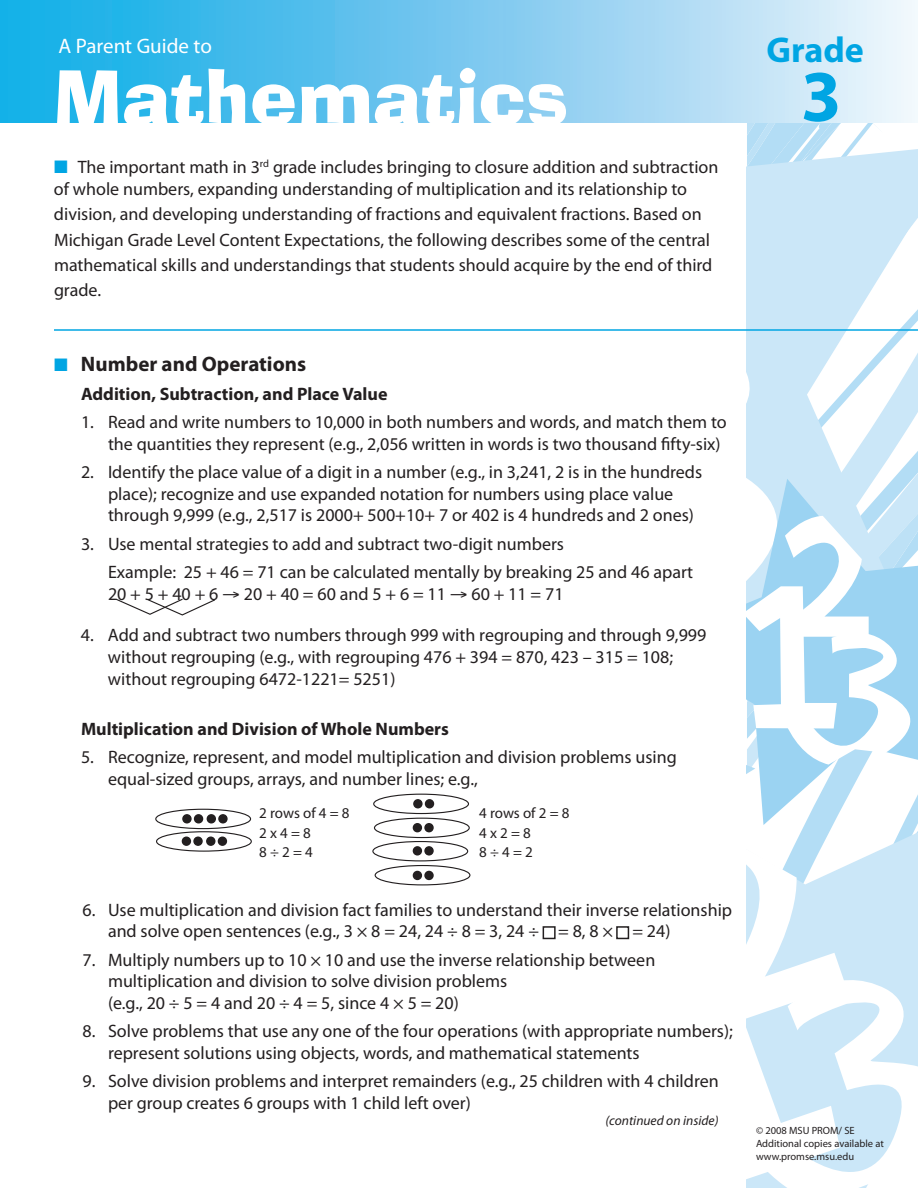
<style>
.page{position:relative;width:918px;height:1188px;background:#fff}
.page>*{position:absolute;margin:0;border:0;box-sizing:border-box;transform-origin:0 0}
.t1{font:75.15px "Ad Lib BT";color:#fff}
.t2{font:700 73.35px "Myriad Pro";color:#00a5e3}
.t3{font:700 36px "Myriad Pro";color:#00a5e3}
.t4{font:700 21px "Myriad Pro";color:#231f20}
.t5{font:21px "Myriad Pro";color:#fff}
.t6{font:18px/21.6px "Myriad Pro";color:#231f20}
.t7{font:700 18px "Myriad Pro";color:#231f20}
.t8{font:15px/19.5px "Myriad Pro";letter-spacing:-.005em;color:#231f20}
.t9{font:italic 13.5px "Myriad Pro";color:#231f20}
.t10{font:10.5px/12.6px "Myriad Pro";color:#231f20}
.s1{color:#00a5e3}
</style>
<div class="page">
<svg style="left:747px;top:122px;width:171px;height:1066px"></svg>
<div style="left:0;top:0;width:918px;height:122px;background:linear-gradient(to right,#08a8e5,#edf0fa)"></div>
<hr style="left:54px;top:329px;width:864px;height:2px;background:#00a5e3">
<svg style="left:115px;top:598px;width:100px;height:18px"></svg>
<div style="left:155px;top:809px;width:96px;height:20px;border:1px solid #231f20;border-radius:50%"></div>
<div style="left:156px;top:831px;width:96px;height:21px;border:1px solid #231f20;border-radius:50%"></div>
<div style="left:373px;top:794px;width:96px;height:20px;border:1px solid #231f20;border-radius:50%"></div>
<div style="left:374px;top:818px;width:96px;height:20px;border:1px solid #231f20;border-radius:50%"></div>
<div style="left:372px;top:841px;width:96px;height:20px;border:1px solid #231f20;border-radius:50%"></div>
<div style="left:375px;top:865px;width:95px;height:20px;border:1px solid #231f20;border-radius:50%"></div>
<div style="left:207px;top:815px;width:8px;height:8px;background:#231f20;border-radius:50%"></div>
<div style="left:207px;top:814px;width:9px;height:10px;border:2px solid #231f20;border-radius:50%"></div>
<div style="left:219px;top:815px;width:8px;height:8px;background:#231f20;border-radius:50%"></div>
<div style="left:218px;top:814px;width:10px;height:10px;border:2px solid #231f20;border-radius:50%"></div>
<div style="left:183px;top:815px;width:8px;height:8px;background:#231f20;border-radius:50%"></div>
<div style="left:182px;top:814px;width:10px;height:10px;border:2px solid #231f20;border-radius:50%"></div>
<div style="left:195px;top:815px;width:7px;height:8px;background:#231f20;border-radius:50%"></div>
<div style="left:194px;top:814px;width:9px;height:10px;border:2px solid #231f20;border-radius:50%"></div>
<div style="left:207px;top:837px;width:8px;height:8px;background:#231f20;border-radius:50%"></div>
<div style="left:206px;top:837px;width:9px;height:9px;border:2px solid #231f20;border-radius:50%"></div>
<div style="left:218px;top:837px;width:8px;height:8px;background:#231f20;border-radius:50%"></div>
<div style="left:218px;top:837px;width:9px;height:9px;border:2px solid #231f20;border-radius:50%"></div>
<div style="left:182px;top:837px;width:8px;height:8px;background:#231f20;border-radius:50%"></div>
<div style="left:182px;top:837px;width:9px;height:9px;border:2px solid #231f20;border-radius:50%"></div>
<div style="left:194px;top:837px;width:8px;height:8px;background:#231f20;border-radius:50%"></div>
<div style="left:193px;top:837px;width:10px;height:9px;border:2px solid #231f20;border-radius:50%"></div>
<div style="left:414px;top:800px;width:8px;height:8px;background:#231f20;border-radius:50%"></div>
<div style="left:413px;top:799px;width:10px;height:9px;border:2px solid #231f20;border-radius:50%"></div>
<div style="left:426px;top:800px;width:7px;height:8px;background:#231f20;border-radius:50%"></div>
<div style="left:425px;top:799px;width:9px;height:9px;border:2px solid #231f20;border-radius:50%"></div>
<div style="left:413px;top:824px;width:8px;height:8px;background:#231f20;border-radius:50%"></div>
<div style="left:413px;top:823px;width:9px;height:9px;border:2px solid #231f20;border-radius:50%"></div>
<div style="left:425px;top:824px;width:8px;height:8px;background:#231f20;border-radius:50%"></div>
<div style="left:424px;top:823px;width:10px;height:9px;border:2px solid #231f20;border-radius:50%"></div>
<div style="left:413px;top:847px;width:8px;height:8px;background:#231f20;border-radius:50%"></div>
<div style="left:413px;top:846px;width:9px;height:10px;border:2px solid #231f20;border-radius:50%"></div>
<div style="left:425px;top:847px;width:8px;height:8px;background:#231f20;border-radius:50%"></div>
<div style="left:424px;top:846px;width:10px;height:10px;border:2px solid #231f20;border-radius:50%"></div>
<div style="left:413px;top:872px;width:8px;height:7px;background:#231f20;border-radius:50%"></div>
<div style="left:413px;top:871px;width:9px;height:9px;border:2px solid #231f20;border-radius:50%"></div>
<div style="left:425px;top:872px;width:8px;height:7px;background:#231f20;border-radius:50%"></div>
<div style="left:424px;top:871px;width:10px;height:9px;border:2px solid #231f20;border-radius:50%"></div>
<div style="left:543px;top:926px;width:13px;height:13px;border:2px solid #231f20"></div>
<div style="left:616px;top:926px;width:13px;height:13px;border:2px solid #231f20"></div>
<p class="t5" style="left:58px;top:34px;width:155px">A Parent Guide to</p>
<h1 class="t1" style="left:53px;top:49px;width:517px">Mathematics</h1>
<p class="t6" style="left:54px;top:156px;width:666px"><span class="s1">■</span> The important math in 3<sup>rd</sup> grade includes bringing to closure addition and subtraction of whole numbers, expanding understanding of multiplication and its relationship to</p>
<p class="t6" style="left:54px;top:202px;width:660px;line-height:25.3px">division, and developing understanding of fractions and equivalent fractions. Based on Michigan Grade Level Content Expectations, the following describes some of the central mathematical skills and understandings that students should acquire by the end of third grade.</p>
<p class="t4" style="left:54px;top:353px;width:254px"><span class="s1">■</span> Number and Operations</p>
<p class="t7" style="left:81px;top:384px;width:308px">Addition, Subtraction, and Place Value</p>
<p class="t6" style="left:108px;top:412px;width:620px;text-indent:-27px">1. Read and write numbers to 10,000 in both numbers and words, and match them to the quantities they represent (e.g., 2,056 written in words is two thousand fifty-six)</p>
<p class="t6" style="left:108px;top:462px;width:596px;text-indent:-27px">2. Identify the place value of a digit in a number (e.g., in 3,241, 2 is in the hundreds place); recognize and use expanded notation for numbers using place value through 9,999 (e.g., 2,517 is 2000+ 500+10+ 7 or 402 is 4 hundreds and 2 ones)</p>
<p class="t6" style="left:108px;top:530px;width:587px;line-height:28.3px;text-indent:-27px">3. Use mental strategies to add and subtract two-digit numbers<br>Example: 25 + 46 = 71 can be calculated mentally by breaking 25 and 46 apart</p>
<p class="t6" style="left:108px;top:583px;width:457px">20 + 5 + 40 + 6 → 20 + 40 = 60 and 5 + 6 = 11 → 60 + 11 = 71</p>
<p class="t6" style="left:108px;top:625px;width:600px;text-indent:-27px">4. Add and subtract two numbers through 999 with regrouping and through 9,999 without regrouping (e.g., with regrouping 476 + 394 = 870, 423 – 315 = 108; without regrouping 6472-1221= 5251)</p>
<p class="t7" style="left:81px;top:719px;width:369px">Multiplication and Division of Whole Numbers</p>
<p class="t6" style="left:108px;top:747px;width:570px;text-indent:-27px">5. Recognize, represent, and model multiplication and division problems using equal-sized groups, arrays, and number lines; e.g.,</p>
<p class="t8" style="left:259px;top:804px;width:92px">2 rows of 4 = 8<br>2 x 4 = 8<br>8 ÷ 2 = 4</p>
<p class="t8" style="left:479px;top:804px;width:92px">4 rows of 2 = 8<br>4 x 2 = 8<br>8 ÷ 4 = 2</p>
<p class="t6" style="left:108px;top:899px;width:626px;text-indent:-26px">6. Use multiplication and division fact families to understand their inverse relationship and solve open sentences (e.g., 3 × 8 = 24, 24 ÷ 8 = 3, 24 ÷ = 8, 8 × = 24)</p>
<p class="t6" style="left:108px;top:949px;width:549px;text-indent:-26px">7. Multiply numbers up to 10 × 10 and use the inverse relationship between multiplication and division to solve division problems<br>(e.g., 20 ÷ 5 = 4 and 20 ÷ 4 = 5, since 4 × 5 = 20)</p>
<p class="t6" style="left:108px;top:1021px;width:626px;text-indent:-26px">8. Solve problems that use any one of the four operations (with appropriate numbers); represent solutions using objects, words, and mathematical statements</p>
<p class="t6" style="left:108px;top:1071px;width:612px;text-indent:-26px">9. Solve division problems and interpret remainders (e.g., 25 children with 4 children per group creates 6 groups with 1 child left over)</p>
<p class="t9" style="left:606px;top:1114px;width:114px">(continued on inside)</p>
<h3 class="t3" style="left:767px;top:29px;width:99px">Grade</h3>
<h2 class="t2" style="left:801px;top:55px;width:42px">3</h2>
<p class="t10" style="left:756px;top:1125px;width:129px">© 2008 MSU PROM/ SE<br>Additional copies available at www.promse.msu.edu</p>
</div>
